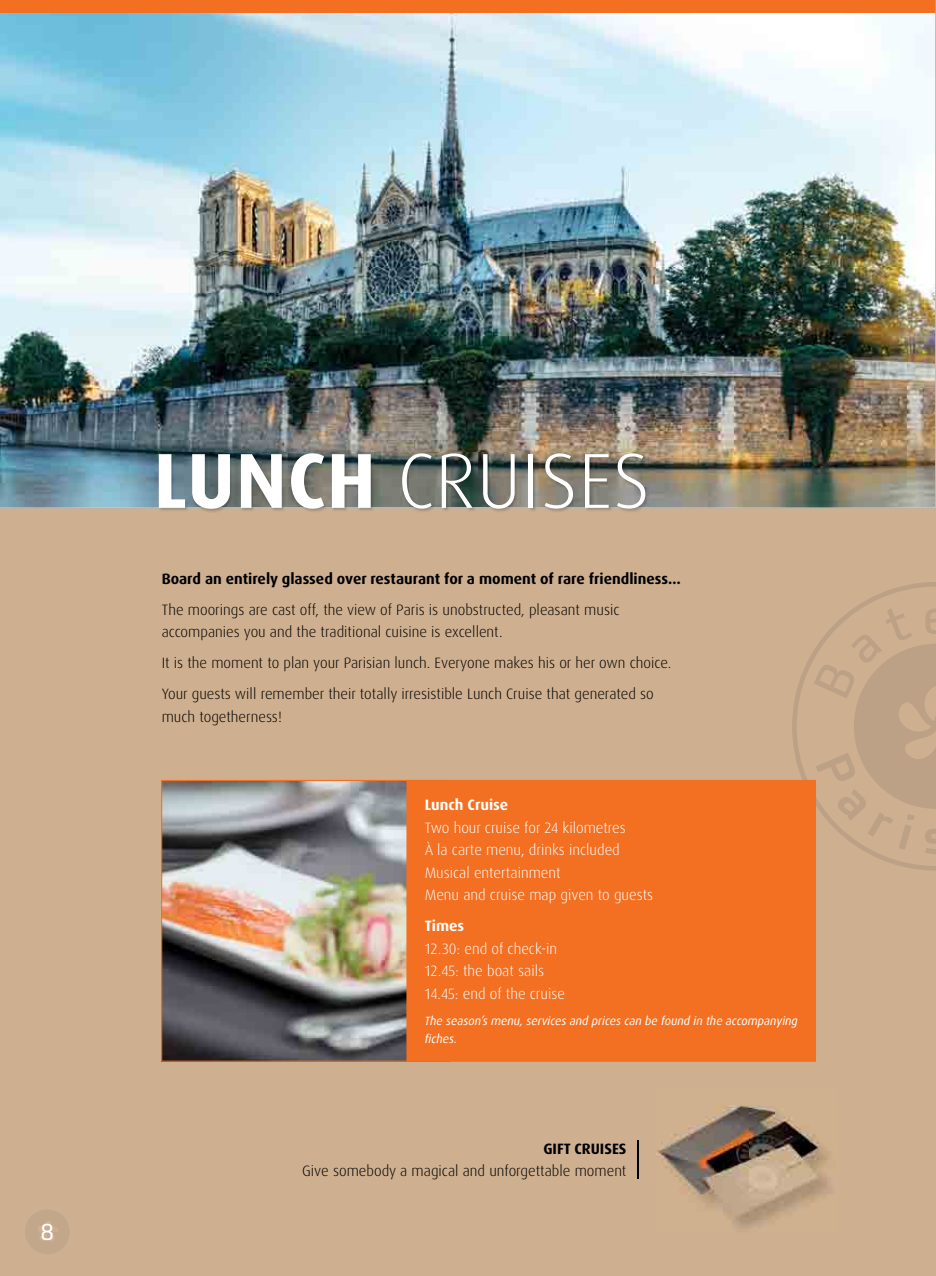
<style>
.page{position:relative;width:936px;height:1276px;background:#fff}
.page>*{position:absolute;margin:0;border:0;box-sizing:border-box;transform-origin:0 0}
.t1{font:300 78px "Dax OT";letter-spacing:.01em;color:#fff}
.t2{font:22.5px "Utility Pro";color:#fff}
.t3{font:300 15px/22.5px "Dax OT";color:#000}
.t4{font:300 15px/22.5px "Dax OT";color:#fff}
.t5{font:700 15px "Dax OT";color:#000}
.t6{font:700 15px "Dax OT";color:#fff}
.t7{font:italic 12px/18px "Dax";color:#fff}
.s1{font-weight:700}
</style>
<div class="page">
<div style="left:0;top:436px;width:935px;height:840px;background:#ceaf8f"></div>
<svg style="left:792px;top:582px;width:143px;height:288px"></svg>
<img style="left:161px;top:780px;width:245px;height:281px">
<div style="left:406px;top:780px;width:410px;height:281px;background:#f36f21"></div>
<img style="left:654px;top:1105px;width:175px;height:124px">
<hr style="left:637px;top:1140px;width:2px;height:38px;background:#000">
<svg style="left:25px;top:1210px;width:44px;height:44px"></svg>
<img style="left:0;top:13px;width:935px;height:496px">
<div style="left:0;top:0;width:935px;height:13px;background:#f36f21"></div>
<img style="left:159px;top:452px;width:489px;height:60px">
<img style="left:159px;top:508px;width:489px;height:1px">
<svg style="left:935px;top:0;width:1px;height:507px"></svg>
<h2 class="t2" style="left:41px;top:1217px;width:15px">8</h2>
<h1 class="t1" style="left:153px;top:432px;width:498px"><span class="s1">LUNCH</span> CRUISES</h1>
<p class="t5" style="left:162px;top:569px;width:520px">Board an entirely glassed over restaurant for a moment of rare friendliness…</p>
<p class="t3" style="left:162px;top:598px;width:459px">The moorings are cast off, the view of Paris is unobstructed, pleasant music accompanies you and the traditional cuisine is excellent.</p>
<p class="t3" style="left:162px;top:648px;width:511px;line-height:31px">It is the moment to plan your Parisian lunch. Everyone makes his or her own choice.<br>Your guests will remember their totally irresistible Lunch Cruise that generated so</p>
<p class="t3" style="left:162px;top:705px;width:122px">much togetherness!</p>
<p class="t6" style="left:424px;top:795px;width:85px">Lunch Cruise</p>
<p class="t4" style="left:424px;top:816px;width:230px">Two hour cruise for 24 kilometres<br>À la carte menu, drinks included<br>Musical entertainment<br>Menu and cruise map given to guests</p>
<p class="t6" style="left:424px;top:916px;width:41px">Times</p>
<p class="t4" style="left:424px;top:937px;width:142px">12.30: end of check-in<br>12.45: the boat sails<br>14.45: end of the cruise</p>
<p class="t7" style="left:424px;top:1012px;width:375px">The season’s menu, services and prices can be found in the accompanying fiches.</p>
<p class="t5" style="left:543px;top:1139px;width:85px">GIFT CRUISES</p>
<p class="t3" style="left:302px;top:1160px;width:326px">Give somebody a magical and unforgettable moment</p>
</div>
